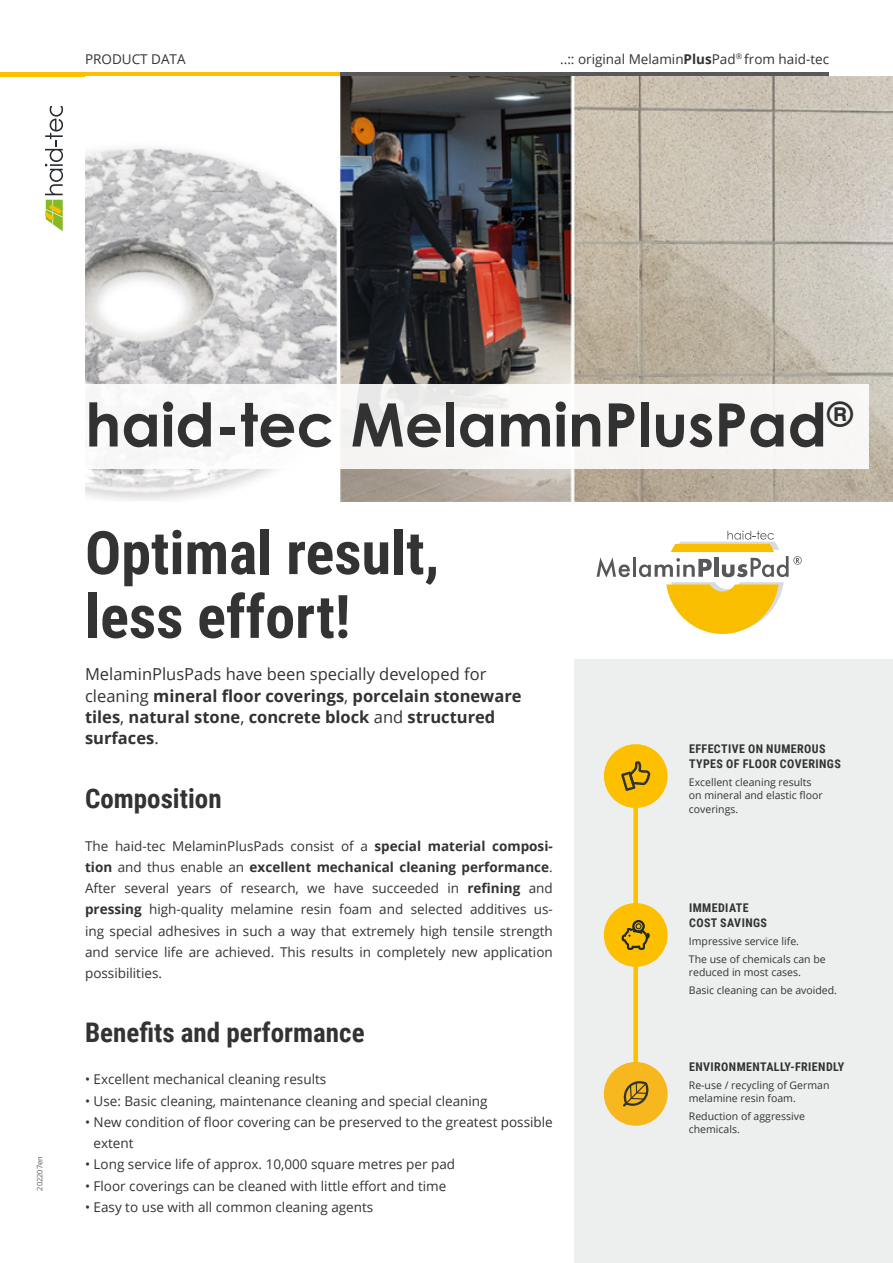
<style>
.page{position:relative;width:893px;height:1263px;background:#fff}
.page>*{position:absolute;margin:0;border:0;box-sizing:border-box;transform-origin:0 0}
.t1{font:700 60px/63.8px "Roboto Condensed";color:#333}
.t2{font:700 60px "Century Gothic";color:#333233}
.t3{font:700 27px "Roboto Condensed";color:#333}
.t4{font:700 16.5px/21.3px "Open Sans";color:#333233}
.t5{font:13.5px/21.3px "Open Sans";color:#333;text-align:justify}
.t6{font:700 12px/15px "Roboto Condensed";letter-spacing:.035em;color:#333}
.t7{font:10.5px/13.5px "Open Sans";color:#333}
.t8{font:7.5px "Open Sans";color:#58585b}
.s1{font-weight:700}
.s2{font-weight:400}
</style>
<div class="page">
<div style="left:340px;top:72px;width:489px;height:5px;background:#58585b"></div>
<div style="left:0;top:72px;width:340px;height:5px;background:#fcc000"></div>
<div style="left:574px;top:659px;width:319px;height:604px;background:#edeeee"></div>
<svg style="left:46px;top:106px;width:17px;height:125px"></svg>
<img style="left:85px;top:77px;width:808px;height:425px">
<div style="left:85px;top:385px;width:784px;height:84px;background:#f8f7f6"></div>
<svg style="left:597px;top:557px;width:33px;height:21px"></svg>
<hr style="left:633px;top:557px;width:3px;height:20px;background:#58575a">
<svg style="left:639px;top:531px;width:163px;height:103px"></svg>
<div style="left:604px;top:744px;width:64px;height:64px;background:#fcc000;border-radius:50%"></div>
<div style="left:604px;top:903px;width:64px;height:64px;background:#fcc000;border-radius:50%"></div>
<svg style="left:622px;top:920px;width:28px;height:30px"></svg>
<div style="left:633px;top:808px;width:5px;height:106px;background:#fcc000"></div>
<div style="left:633px;top:964px;width:5px;height:106px;background:#fcc000"></div>
<div style="left:604px;top:1062px;width:64px;height:64px;background:#f7b81f;border-radius:50%"></div>
<svg style="left:623px;top:1081px;width:26px;height:25px"></svg>
<svg style="left:621px;top:761px;width:29px;height:30px"></svg>
<p class="t5" style="left:85px;top:48px;width:102px">PRODUCT DATA</p>
<p class="t5" style="left:560px;top:48px;width:271px">..:: original Melamin<span class="s1">Plus</span>Pad<sup>®</sup> from haid-tec</p>
<p class="t8" style="left:35px;top:1191px;width:36px;rotate:-90deg">202207en</p>
<h1 class="t2" style="left:85px;top:379px;width:769px">haid-tec MelaminPlusPad<sup>®</sup></h1>
<h1 class="t1" style="left:85px;top:519px;width:356px">Optimal result, less effort!</h1>
<p class="t4" style="left:85px;top:663px;width:438px"><span class="s2">MelaminPlusPads have been specially developed for cleaning</span> mineral floor coverings<span class="s2">,</span> porcelain stoneware tiles<span class="s2">,</span> natural stone<span class="s2">,</span> concrete block <span class="s2">and</span> structured surfaces<span class="s2">.</span></p>
<h2 class="t3" style="left:85px;top:779px;width:138px">Composition</h2>
<p class="t5" style="left:85px;top:834px;width:469px">The haid-tec MelaminPlusPads consist of a <span class="s1">special material composi&shy;tion</span> and thus enable an <span class="s1">excellent mechanical cleaning performance</span>.<br>After several years of research, we have succeeded in <span class="s1">refining</span> and <span class="s1">pressing</span> high-quality melamine resin foam and selected additives us&shy;ing special adhesives in such a way that extremely high tensile strength and service life are achieved. This results in completely new application possibilities.</p>
<h2 class="t3" style="left:85px;top:1013px;width:281px">Benefits and performance</h2>
<p class="t5" style="left:85px;top:1068px;width:243px">• Excellent mechanical cleaning results</p>
<p class="t5" style="left:85px;top:1090px;width:404px">• Use: Basic cleaning, maintenance cleaning and special cleaning</p>
<p class="t5" style="left:94px;top:1111px;width:461px;text-indent:-9px">• New condition of floor covering can be preserved to the greatest possible extent</p>
<p class="t5" style="left:85px;top:1153px;width:372px">• Long service life of approx. 10,000 square metres per pad</p>
<p class="t5" style="left:85px;top:1175px;width:363px">• Floor coverings can be cleaned with little effort and time</p>
<p class="t5" style="left:85px;top:1196px;width:290px">• Easy to use with all common cleaning agents</p>
<p class="t6" style="left:689px;top:741px;width:153px">EFFECTIVE ON NUMEROUS<br>TYPES OF FLOOR COVERINGS</p>
<p class="t7" style="left:689px;top:775px;width:135px">Excellent cleaning results on mineral and elastic floor coverings.</p>
<p class="t6" style="left:689px;top:900px;width:79px">IMMEDIATE<br>COST SAVINGS</p>
<p class="t7" style="left:689px;top:932px;width:138px;line-height:17.7px">Impressive service life.<br>The use of chemicals can be</p>
<p class="t7" style="left:689px;top:963px;width:150px;line-height:17.7px">reduced in most cases.<br>Basic cleaning can be avoided.</p>
<p class="t6" style="left:689px;top:1059px;width:157px">ENVIRONMENTALLY-FRIENDLY</p>
<p class="t7" style="left:689px;top:1078px;width:142px">Re-use / recycling of German melamine resin foam.</p>
<p class="t7" style="left:689px;top:1109px;width:118px">Reduction of aggressive chemicals.</p>
</div>
